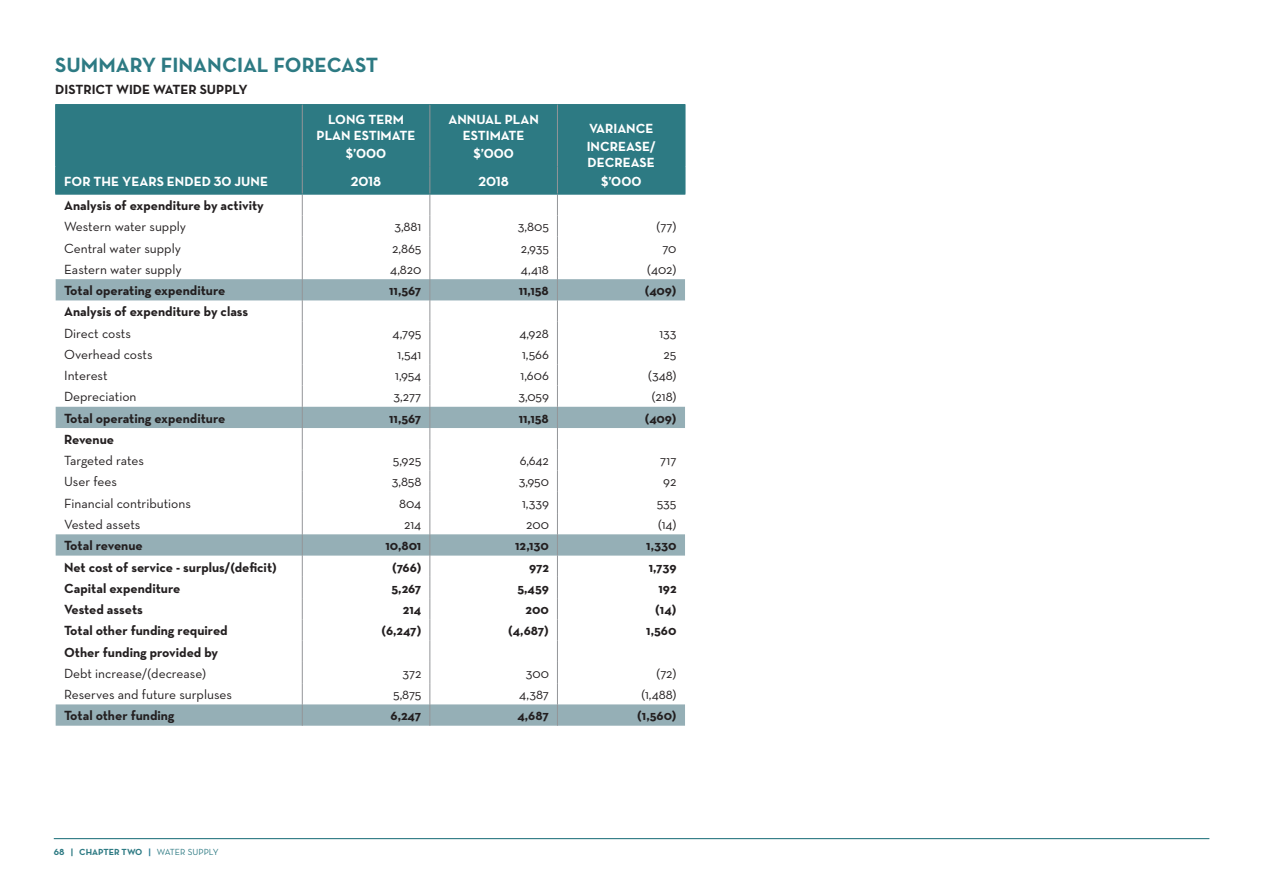
<style>
.page{position:relative;width:1263px;height:893px;background:#fff}
.page>*{position:absolute;margin:0;border:0;box-sizing:border-box;transform-origin:0 0}
.Sub_Heading_2_-_C3{font:700 21px "Neutraface Text";color:#2d7a83}
.Table_sub_headings{font:700 13.5px "Neutraface Text";color:#231f20}
.Body_Copy_table__no{font:13.5px "Neutraface Text";color:#231f20}
.Table_headings{font:700 13.5px/16.2px "Neutraface Text";color:#fff;text-align:center}
.Sub_Heading_3{font:700 13.5px "Neutraface Text";color:#231f20}
.t1{font:700 9px "Neutraface Text";color:#2d7a83}
.s1{color:#338199}
.s2{font-weight:400}
</style>
<div class="page">
<hr style="left:54px;top:838px;width:1155px;height:1px;background:#2d7a83">
<div style="left:56px;top:105px;width:629px;height:89px;background:#2d7a83"></div>
<svg style="left:56px;top:279px;width:629px;height:447px"></svg>
<hr style="left:302px;top:105px;width:1px;height:62px;background:#939598">
<hr style="left:429px;top:105px;width:1px;height:62px;background:#939598">
<hr style="left:557px;top:105px;width:1px;height:62px;background:#939598">
<svg style="left:302px;top:167px;width:1px;height:559px"></svg>
<svg style="left:429px;top:167px;width:1px;height:559px"></svg>
<svg style="left:557px;top:167px;width:1px;height:559px"></svg>
<hr style="left:55px;top:104px;width:247px;height:1px;background:#2d7a83">
<hr style="left:55px;top:105px;width:1px;height:62px;background:#2d7a83">
<svg style="left:55px;top:167px;width:1px;height:27px"></svg>
<hr style="left:55px;top:194px;width:247px;height:1px;background:#2d7a83">
<hr style="left:302px;top:104px;width:128px;height:1px;background:#2d7a83">
<hr style="left:430px;top:104px;width:127px;height:1px;background:#2d7a83">
<hr style="left:557px;top:104px;width:128px;height:1px;background:#2d7a83">
<hr style="left:685px;top:105px;width:1px;height:62px;background:#2d7a83">
<svg style="left:685px;top:167px;width:1px;height:27px"></svg>
<hr style="left:557px;top:194px;width:128px;height:1px;background:#2d7a83">
<hr style="left:302px;top:194px;width:128px;height:1px;background:#2d7a83">
<hr style="left:430px;top:194px;width:127px;height:1px;background:#2d7a83">
<p class="Sub_Heading_2_-_C3" style="left:55px;top:51px;width:325px">SUMMARY FINANCIAL FORECAST</p>
<p class="Sub_Heading_3" style="left:55px;top:81px;width:194px">DISTRICT WIDE WATER SUPPLY</p>
<p class="Table_headings" style="left:317px;top:111px;width:100px">LONG TERM<br>PLAN ESTIMATE</p>
<p class="Table_headings" style="left:346px;top:145px;width:42px">$’000</p>
<p class="Table_headings" style="left:448px;top:111px;width:92px">ANNUAL PLAN<br>ESTIMATE</p>
<p class="Table_headings" style="left:473px;top:145px;width:42px">$’000</p>
<p class="Table_headings" style="left:589px;top:120px;width:66px">VARIANCE</p>
<p class="Table_headings" style="left:587px;top:138px;width:70px;text-align:left">INCREASE/<br>DECREASE</p>
<p class="Table_headings" style="left:64px;top:173px;width:205px">FOR THE YEARS ENDED 30 JUNE</p>
<p class="Table_headings" style="left:351px;top:173px;width:32px">2018</p>
<p class="Table_headings" style="left:478px;top:173px;width:32px">2018</p>
<p class="Table_headings" style="left:601px;top:173px;width:42px">$’000</p>
<p class="Table_sub_headings" style="left:64px;top:197px;width:201px">Analysis of expenditure by activity</p>
<p class="Body_Copy_table__no" style="left:64px;top:218px;width:124px">Western water supply</p>
<p class="Body_Copy_table__no" style="left:394px;top:218px;width:29px">3,881</p>
<p class="Body_Copy_table__no" style="left:518px;top:218px;width:32px">3,805</p>
<p class="Body_Copy_table__no" style="left:657px;top:218px;width:21px">(77)</p>
<p class="Body_Copy_table__no" style="left:64px;top:240px;width:118px">Central water supply</p>
<p class="Body_Copy_table__no" style="left:392px;top:240px;width:31px">2,865</p>
<p class="Body_Copy_table__no" style="left:521px;top:240px;width:30px">2,935</p>
<p class="Body_Copy_table__no" style="left:662px;top:240px;width:15px">70</p>
<p class="Body_Copy_table__no" style="left:64px;top:261px;width:119px">Eastern water supply</p>
<p class="Body_Copy_table__no" style="left:390px;top:261px;width:33px">4,820</p>
<p class="Body_Copy_table__no" style="left:521px;top:261px;width:29px">4,418</p>
<p class="Body_Copy_table__no" style="left:647px;top:261px;width:31px">(402)</p>
<p class="Table_sub_headings" style="left:64px;top:282px;width:163px">Total operating expenditure</p>
<p class="Table_sub_headings" style="left:389px;top:282px;width:34px">11,567</p>
<p class="Table_sub_headings" style="left:519px;top:282px;width:32px">11,158</p>
<p class="Table_sub_headings" style="left:645px;top:282px;width:33px">(409)</p>
<p class="Table_sub_headings" style="left:64px;top:303px;width:186px">Analysis of expenditure by class</p>
<p class="Body_Copy_table__no" style="left:64px;top:325px;width:68px">Direct costs</p>
<p class="Body_Copy_table__no" style="left:393px;top:325px;width:30px">4,795</p>
<p class="Body_Copy_table__no" style="left:519px;top:325px;width:31px">4,928</p>
<p class="Body_Copy_table__no" style="left:659px;top:325px;width:19px">133</p>
<p class="Body_Copy_table__no" style="left:64px;top:346px;width:90px">Overhead costs</p>
<p class="Body_Copy_table__no" style="left:397px;top:346px;width:25px">1,541</p>
<p class="Body_Copy_table__no" style="left:522px;top:346px;width:28px">1,566</p>
<p class="Body_Copy_table__no" style="left:664px;top:346px;width:14px">25</p>
<p class="Body_Copy_table__no" style="left:64px;top:367px;width:45px">Interest</p>
<p class="Body_Copy_table__no" style="left:395px;top:367px;width:28px">1,954</p>
<p class="Body_Copy_table__no" style="left:521px;top:367px;width:30px">1,606</p>
<p class="Body_Copy_table__no" style="left:648px;top:367px;width:30px">(348)</p>
<p class="Body_Copy_table__no" style="left:64px;top:388px;width:74px">Depreciation</p>
<p class="Body_Copy_table__no" style="left:393px;top:388px;width:29px">3,277</p>
<p class="Body_Copy_table__no" style="left:518px;top:388px;width:32px">3,059</p>
<p class="Body_Copy_table__no" style="left:652px;top:388px;width:26px">(218)</p>
<p class="Table_sub_headings" style="left:64px;top:409px;width:163px">Total operating expenditure</p>
<p class="Table_sub_headings" style="left:389px;top:409px;width:34px">11,567</p>
<p class="Table_sub_headings" style="left:519px;top:409px;width:32px">11,158</p>
<p class="Table_sub_headings" style="left:645px;top:409px;width:33px">(409)</p>
<p class="Table_sub_headings" style="left:64px;top:431px;width:51px">Revenue</p>
<p class="Body_Copy_table__no" style="left:64px;top:452px;width:81px">Targeted rates</p>
<p class="Body_Copy_table__no" style="left:393px;top:452px;width:30px">5,925</p>
<p class="Body_Copy_table__no" style="left:520px;top:452px;width:31px">6,642</p>
<p class="Body_Copy_table__no" style="left:660px;top:452px;width:18px">717</p>
<p class="Body_Copy_table__no" style="left:64px;top:473px;width:54px">User fees</p>
<p class="Body_Copy_table__no" style="left:392px;top:473px;width:31px">3,858</p>
<p class="Body_Copy_table__no" style="left:519px;top:473px;width:32px">3,950</p>
<p class="Body_Copy_table__no" style="left:663px;top:473px;width:15px">92</p>
<p class="Body_Copy_table__no" style="left:64px;top:495px;width:128px">Financial contributions</p>
<p class="Body_Copy_table__no" style="left:399px;top:495px;width:24px">804</p>
<p class="Body_Copy_table__no" style="left:522px;top:495px;width:28px">1,339</p>
<p class="Body_Copy_table__no" style="left:657px;top:495px;width:21px">535</p>
<p class="Body_Copy_table__no" style="left:64px;top:516px;width:78px">Vested assets</p>
<p class="Body_Copy_table__no" style="left:404px;top:516px;width:19px">214</p>
<p class="Body_Copy_table__no" style="left:526px;top:516px;width:24px">200</p>
<p class="Body_Copy_table__no" style="left:658px;top:516px;width:20px">(14)</p>
<p class="Table_sub_headings" style="left:64px;top:537px;width:80px">Total revenue</p>
<p class="Table_sub_headings" style="left:385px;top:537px;width:37px">10,801</p>
<p class="Table_sub_headings" style="left:515px;top:537px;width:35px">12,130</p>
<p class="Table_sub_headings" style="left:646px;top:537px;width:32px">1,330</p>
<p class="Table_sub_headings" style="left:64px;top:558px;width:214px">Net cost of service - surplus/(deficit)</p>
<p class="Table_sub_headings" style="left:392px;top:558px;width:31px">(766)</p>
<p class="Table_sub_headings" style="left:529px;top:558px;width:21px">972</p>
<p class="Table_sub_headings" style="left:649px;top:558px;width:29px">1,739</p>
<p class="Table_sub_headings" style="left:64px;top:579px;width:118px">Capital expenditure</p>
<p class="Table_sub_headings" style="left:391px;top:579px;width:31px">5,267</p>
<p class="Table_sub_headings" style="left:517px;top:579px;width:33px">5,459</p>
<p class="Table_sub_headings" style="left:658px;top:579px;width:20px">192</p>
<p class="Table_sub_headings" style="left:64px;top:601px;width:80px">Vested assets</p>
<p class="Table_sub_headings" style="left:403px;top:601px;width:20px">214</p>
<p class="Table_sub_headings" style="left:526px;top:601px;width:25px">200</p>
<p class="Table_sub_headings" style="left:655px;top:601px;width:23px">(14)</p>
<p class="Table_sub_headings" style="left:64px;top:622px;width:165px">Total other funding required</p>
<p class="Table_sub_headings" style="left:381px;top:622px;width:41px">(6,247)</p>
<p class="Table_sub_headings" style="left:508px;top:622px;width:42px">(4,687)</p>
<p class="Table_sub_headings" style="left:646px;top:622px;width:32px">1,560</p>
<p class="Table_sub_headings" style="left:64px;top:643px;width:156px">Other funding provided by</p>
<p class="Body_Copy_table__no" style="left:64px;top:665px;width:143px">Debt increase/(decrease)</p>
<p class="Body_Copy_table__no" style="left:402px;top:665px;width:20px">372</p>
<p class="Body_Copy_table__no" style="left:526px;top:665px;width:25px">300</p>
<p class="Body_Copy_table__no" style="left:656px;top:665px;width:22px">(72)</p>
<p class="Body_Copy_table__no" style="left:64px;top:686px;width:169px">Reserves and future surpluses</p>
<p class="Body_Copy_table__no" style="left:393px;top:686px;width:30px">5,875</p>
<p class="Body_Copy_table__no" style="left:519px;top:686px;width:31px">4,387</p>
<p class="Body_Copy_table__no" style="left:641px;top:686px;width:37px">(1,488)</p>
<p class="Table_sub_headings" style="left:64px;top:707px;width:112px">Total other funding</p>
<p class="Table_sub_headings" style="left:391px;top:707px;width:32px">6,247</p>
<p class="Table_sub_headings" style="left:517px;top:707px;width:33px">4,687</p>
<p class="Table_sub_headings" style="left:637px;top:707px;width:41px">(1,560)</p>
<p class="t1" style="left:54px;top:846px;width:166px">68 | CHAPTER TWO <span class="s1">|</span> <span class="s2">WATER SUPPLY</span></p>
</div>
